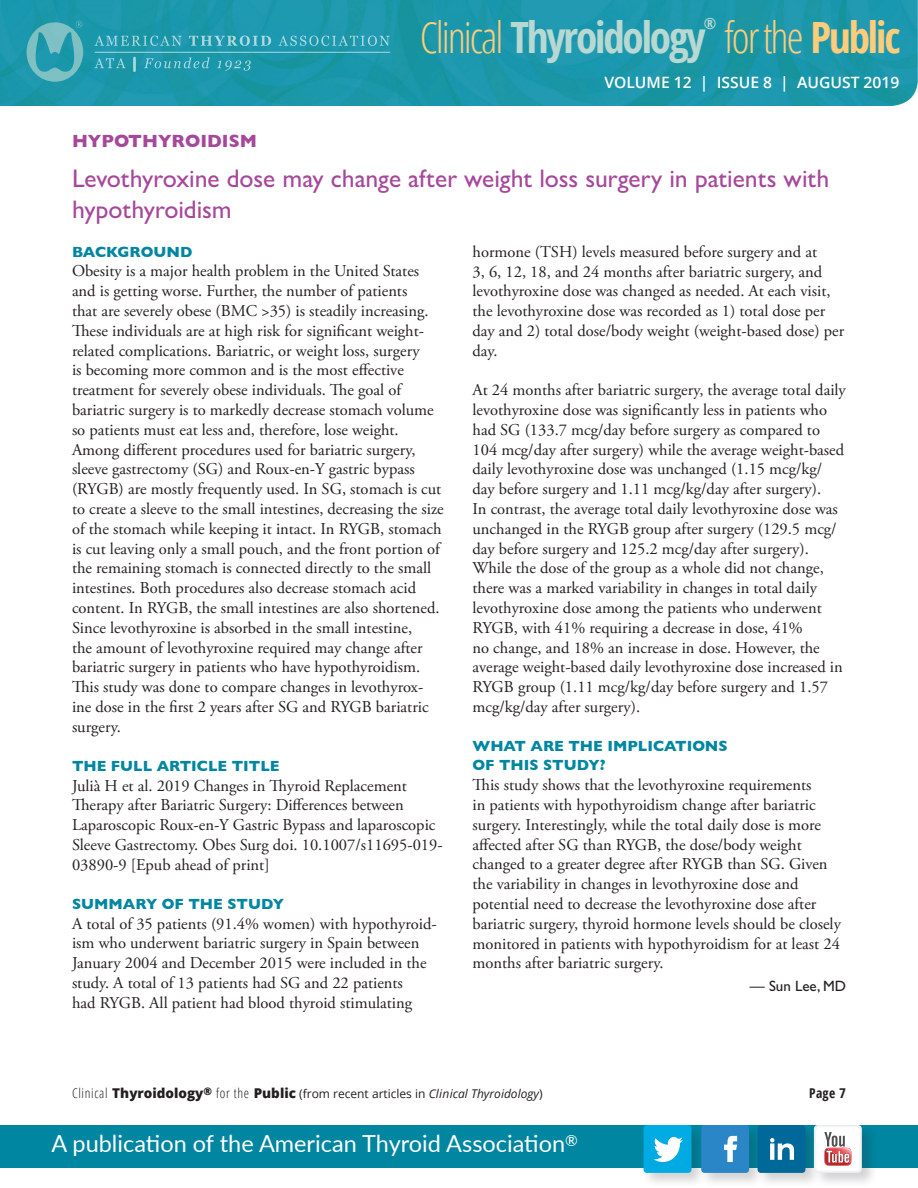
<style>
.page{position:relative;width:918px;height:1188px;background:#fff}
.page>*{position:absolute;margin:0;border:0;box-sizing:border-box;transform-origin:0 0}
.t1{font:300 condensed 43.05px "Open Sans";letter-spacing:-.05em;color:#fecc7b}
.t2{font:500 25.5px/30.6px "Gill Sans Nova";letter-spacing:-.005em;color:#a7479b}
.t3{font:23.55px "Lato";color:#fff}
.t4{font:700 18px "Gill Sans";color:#a7479b}
.t5{font:16.5px/19.8px "Adobe Garamond Pro";color:#231f20}
.t6{font:600 15.75px "Open Sans";color:#fff}
.t7{font:700 condensed 15.3px "Open Sans";color:#b8d8d2}
.t8{font:700 15px/19.5px "Gill Sans";color:#0086a1}
.t9{font:15px "Gill Sans Std";color:#231f20}
.t10{font:700 condensed 13.5px "Open Sans";color:#231f20}
.t11{font:12px "Open Sans";color:#231f20}
.s1{font-weight:700;color:#b8d8d2}
.s2{font-weight:700}
.s3{font-weight:300;font-stretch:condensed;font-size:13.5px}
.s4{font-weight:800;font-size:13.5px}
.s5{font-style:italic}
.s6{font-style:inherit}
</style>
<div class="page">
<img style="left:0;top:0;width:918px;height:106px">
<hr style="left:95px;top:52px;width:295px;height:1px;background:#fff">
<svg style="left:94px;top:36px;width:88px;height:10px"></svg>
<svg style="left:189px;top:36px;width:82px;height:10px"></svg>
<svg style="left:278px;top:36px;width:112px;height:10px"></svg>
<svg style="left:94px;top:58px;width:32px;height:10px"></svg>
<hr style="left:133px;top:57px;width:3px;height:15px;background:#fff">
<svg style="left:144px;top:57px;width:66px;height:11px"></svg>
<svg style="left:217px;top:60px;width:34px;height:11px"></svg>
<svg style="left:27px;top:21px;width:56px;height:61px;background:#4aaab6"></svg>
<div style="left:0;top:1125px;width:918px;height:42px;background:#0086a1"></div>
<div style="left:642px;top:1123px;width:235px;height:65px;background:#231f20;opacity:.2"></div>
<div style="left:758px;top:1125px;width:47px;height:48px;background:#00699a;border-radius:3px"></div>
<svg style="left:770px;top:1138px;width:24px;height:22px"></svg>
<div style="left:644px;top:1125px;width:47px;height:48px;background:#00abe4;border-radius:3px"></div>
<svg style="left:654px;top:1137px;width:29px;height:25px"></svg>
<div style="left:701px;top:1125px;width:48px;height:48px;background:#2a86c7;border-radius:3px"></div>
<svg style="left:724px;top:1136px;width:14px;height:26px"></svg>
<svg style="left:814px;top:1125px;width:48px;height:48px"></svg>
<svg style="left:815px;top:1126px;width:46px;height:46px;background:#e8d3d3"></svg>
<p class="t7" style="left:704px;top:13px;width:14px">®</p>
<h1 class="t1" style="left:420px;top:8px;width:482px">Clinical <span class="s1">Thyroidology</span> for the <span class="s2">Public</span></h1>
<p class="t6" style="left:604px;top:72px;width:297px">VOLUME 12 | ISSUE 8 | AUGUST 2019</p>
<p class="t4" style="left:72px;top:127px;width:186px">HYPOTHYROIDISM</p>
<h2 class="t2" style="left:72px;top:163px;width:759px">Levothyroxine dose may change after weight loss surgery in patients with hypothyroidism</h2>
<p class="t8" style="left:72px;top:241px;width:122px">BACKGROUND</p>
<p class="t5" style="left:72px;top:262px;width:373px">Obesity is a major health problem in the United States and is getting worse. Further, the number of patients<br>that are severely obese (BMC &gt;35) is steadily increasing.<br>These individuals are at high risk for significant weight&shy;related complications. Bariatric, or weight loss, surgery<br>is becoming more common and is the most effective treatment for severely obese individuals. The goal of bariatric surgery is to markedly decrease stomach volume so patients must eat less and, therefore, lose weight.<br>Among different procedures used for bariatric surgery, sleeve gastrectomy (SG) and Roux-en-Y gastric bypass (RYGB) are mostly frequently used. In SG, stomach is cut to create a sleeve to the small intestines, decreasing the size of the stomach while keeping it intact. In RYGB, stomach is cut leaving only a small pouch, and the front portion of the remaining stomach is connected directly to the small intestines. Both procedures also decrease stomach acid content. In RYGB, the small intestines are also shortened.<br>Since levothyroxine is absorbed in the small intestine,<br>the amount of levothyroxine required may change after bariatric surgery in patients who have hypothyroidism.<br>This study was done to compare changes in levothyrox&shy;ine dose in the first 2 years after SG and RYGB bariatric surgery.</p>
<p class="t8" style="left:72px;top:756px;width:209px">THE FULL ARTICLE TITLE</p>
<p class="t5" style="left:72px;top:776px;width:372px">Julià H et al. 2019 Changes in Thyroid Replacement Therapy after Bariatric Surgery: Differences between Laparoscopic Roux-en-Y Gastric Bypass and laparoscopic Sleeve Gastrectomy. Obes Surg doi. 10.1007/s11695-019- 03890-9 [Epub ahead of print]</p>
<p class="t8" style="left:72px;top:894px;width:214px">SUMMARY OF THE STUDY</p>
<p class="t5" style="left:72px;top:914px;width:366px">A total of 35 patients (91.4% women) with hypothyroid&shy;ism who underwent bariatric surgery in Spain between January 2004 and December 2015 were included in the study. A total of 13 patients had SG and 22 patients<br>had RYGB. All patient had blood thyroid stimulating</p>
<p class="t5" style="left:473px;top:242px;width:373px">hormone (TSH) levels measured before surgery and at<br>3, 6, 12, 18, and 24 months after bariatric surgery, and levothyroxine dose was changed as needed. At each visit, the levothyroxine dose was recorded as 1) total dose per day and 2) total dose/body weight (weight-based dose) per day.</p>
<p class="t5" style="left:473px;top:381px;width:375px">At 24 months after bariatric surgery, the average total daily levothyroxine dose was significantly less in patients who had SG (133.7 mcg/day before surgery as compared to 104 mcg/day after surgery) while the average weight-based daily levothyroxine dose was unchanged (1.15 mcg/kg/ day before surgery and 1.11 mcg/kg/day after surgery).<br>In contrast, the average total daily levothyroxine dose was unchanged in the RYGB group after surgery (129.5 mcg/ day before surgery and 125.2 mcg/day after surgery).<br>While the dose of the group as a whole did not change, there was a marked variability in changes in total daily levothyroxine dose among the patients who underwent RYGB, with 41% requiring a decrease in dose, 41%<br>no change, and 18% an increase in dose. However, the average weight-based daily levothyroxine dose increased in RYGB group (1.11 mcg/kg/day before surgery and 1.57 mcg/kg/day after surgery).</p>
<p class="t8" style="left:472px;top:736px;width:257px">WHAT ARE THE IMPLICATIONS<br>OF THIS STUDY?</p>
<p class="t5" style="left:472px;top:776px;width:370px">This study shows that the levothyroxine requirements<br>in patients with hypothyroidism change after bariatric surgery. Interestingly, while the total daily dose is more affected after SG than RYGB, the dose/body weight changed to a greater degree after RYGB than SG. Given the variability in changes in levothyroxine dose and potential need to decrease the levothyroxine dose after bariatric surgery, thyroid hormone levels should be closely monitored in patients with hypothyroidism for at least 24 months after bariatric surgery.</p>
<p class="t9" style="left:750px;top:977px;width:98px">— Sun Lee, MD</p>
<p class="t11" style="left:72px;top:1086px;width:472px"><span class="s3">Clinical</span> <span class="s4">Thyroidology</span><sup>®</sup> <span class="s3">for the</span> <span class="s4">Public</span> (from recent articles in <span class="s5">Clinical Thyroidology</span>)</p>
<p class="t10" style="left:809px;top:1084px;width:38px">Page <span class="s6">7</span></p>
<h3 class="t3" style="left:51px;top:1127px;width:528px">A publication of the American Thyroid Association<sup>®</sup></h3>
</div>
